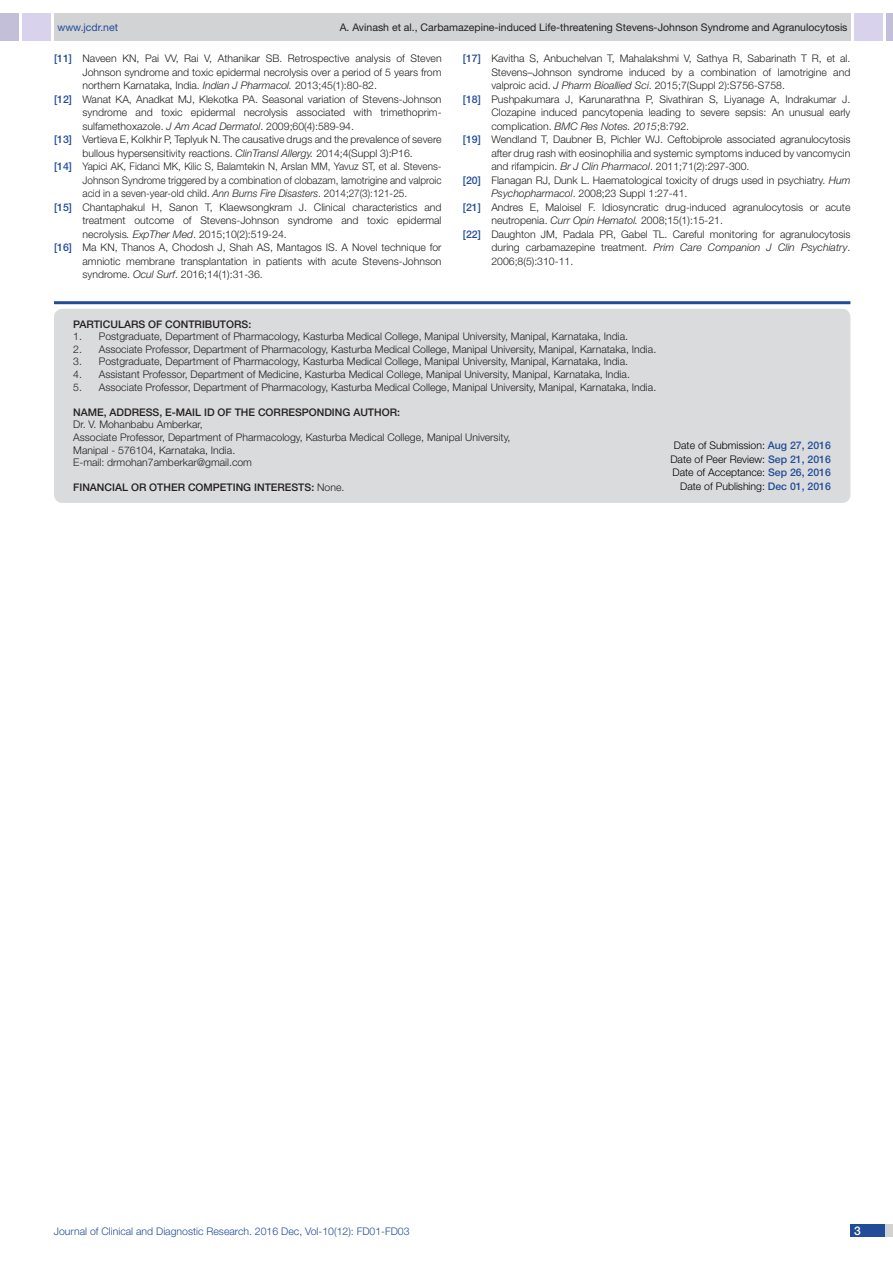
<style>
.page{position:relative;width:893px;height:1263px;background:#fff}
.page>*{position:absolute;margin:0;border:0;box-sizing:border-box;transform-origin:0 0}
.t1{font:500 12px "Helvetica Neue";color:#fff}
.con_particulars{font:300 10.5px "Helvetica Neue";color:#231f20}
.con_particulars-2{font:300 10.5px "Helvetica Neue";color:#231f20;scale:.95 1}
.t2{font:300 10.5px "Helvetica Neue";color:#000}
.con_particulars-3{font:500 10.5px "Helvetica Neue";color:#231f20}
.t3{font:10.5px "Helvetica Neue";color:#231f20}
.t4{font:300 10.5px "Helvetica Neue";color:#214c99}
.t5{font:italic 300 10.5px "Helvetica Neue";color:#231f20}
.t6{font:10.5px "Helvetica Neue";color:#214c99}
.s1{font-weight:500;color:#214c99}
.s2{font-style:italic}
.s3{font-style:normal}
.s4{font-weight:500}
</style>
<div class="page">
<div style="left:54px;top:13px;width:796px;height:28px;background:#d1d3d4"></div>
<div style="left:0;top:13px;width:19px;height:28px;background:#c3bfd8"></div>
<div style="left:22px;top:13px;width:29px;height:28px;background:#d9d2ec"></div>
<div style="left:886px;top:13px;width:7px;height:28px;background:#c3bfd8"></div>
<div style="left:854px;top:13px;width:29px;height:28px;background:#d9d2ec"></div>
<div style="left:850px;top:1224px;width:43px;height:13px;background:#d1d2d4"></div>
<div style="left:850px;top:1224px;width:35px;height:13px;background:#214c99"></div>
<hr style="left:54px;top:301px;width:796px;height:3px;background:#214c99">
<div style="left:54px;top:309px;width:796px;height:194px;background:#dadbdc;border-radius:9px"></div>
<p class="t6" style="left:57px;top:21px;width:62px">www.jcdr.net</p>
<p class="t3" style="left:340px;top:21px;width:509px">A. Avinash et al., Carbamazepine-induced Life-threatening Stevens-Johnson Syndrome and Agranulocytosis</p>
<p class="con_particulars" style="left:54px;top:52px;width:389px"><span class="s1">[11]</span> Naveen KN, Pai VV, Rai V, Athanikar SB. Retrospective analysis of Steven</p>
<p class="con_particulars" style="left:82px;top:66px;width:361px">Johnson syndrome and toxic epidermal necrolysis over a period of 5 years from</p>
<p class="con_particulars" style="left:82px;top:79px;width:296px">northern Karnataka, India. <span class="s2">Indian J Pharmacol.</span> 2013;45(1):80-82.</p>
<p class="con_particulars" style="left:54px;top:93px;width:389px"><span class="s1">[12]</span> Wanat KA, Anadkat MJ, Klekotka PA. Seasonal variation of Stevens-Johnson</p>
<p class="con_particulars" style="left:82px;top:106px;width:361px">syndrome and toxic epidermal necrolysis associated with trimethoprim-</p>
<p class="con_particulars" style="left:82px;top:120px;width:273px">sulfamethoxazole. <span class="s2">J Am Acad Dermatol</span>. 2009;60(4):589-94.</p>
<p class="con_particulars" style="left:54px;top:133px;width:389px"><span class="s1">[13]</span> Vertieva E, Kolkhir P, Teplyuk N. The causative drugs and the prevalence of severe</p>
<p class="con_particulars" style="left:82px;top:147px;width:332px">bullous hypersensitivity reactions. <span class="s2">ClinTransl Allergy.</span> 2014;4(Suppl 3):P16.</p>
<p class="con_particulars-2" style="left:54px;top:160px;width:409px"><span class="s1">[14]</span> Yapici AK, Fidanci MK, Kilic S, Balamtekin N, Arslan MM, Yavuz ST, et al. Stevens-</p>
<p class="con_particulars-2" style="left:82px;top:174px;width:379px">Johnson Syndrome triggered by a combination of clobazam, lamotrigine and valproic</p>
<p class="con_particulars-2" style="left:82px;top:187px;width:343px">acid in a seven-year-old child. <span class="s2">Ann Burns Fire Disasters</span>. 2014;27(3):121-25.</p>
<p class="con_particulars" style="left:54px;top:201px;width:389px"><span class="s1">[15]</span> Chantaphakul H, Sanon T, Klaewsongkram J. Clinical characteristics and</p>
<p class="con_particulars" style="left:82px;top:214px;width:361px">treatment outcome of Stevens-Johnson syndrome and toxic epidermal</p>
<p class="con_particulars" style="left:82px;top:228px;width:206px">necrolysis<span class="s2">. ExpTher Med</span>. 2015;10(2):519-24.</p>
<p class="con_particulars" style="left:54px;top:241px;width:389px"><span class="s1">[16]</span> Ma KN, Thanos A, Chodosh J, Shah AS, Mantagos IS. A Novel technique for</p>
<p class="con_particulars" style="left:82px;top:255px;width:361px">amniotic membrane transplantation in patients with acute Stevens-Johnson</p>
<p class="con_particulars" style="left:82px;top:268px;width:182px">syndrome. <span class="s2">Ocul Surf</span>. 2016;14(1):31-36.</p>
<p class="con_particulars" style="left:463px;top:52px;width:389px"><span class="s1">[17]</span> Kavitha S, Anbuchelvan T, Mahalakshmi V, Sathya R, Sabarinath T R, et al.</p>
<p class="con_particulars" style="left:491px;top:66px;width:361px">Stevens–Johnson syndrome induced by a combination of lamotrigine and</p>
<p class="con_particulars" style="left:491px;top:79px;width:295px">valproic acid. <span class="s2">J Pharm Bioallied Sci</span>. 2015;7(Suppl 2):S756-S758.</p>
<p class="con_particulars" style="left:463px;top:93px;width:389px"><span class="s1">[18]</span> Pushpakumara J, Karunarathna P, Sivathiran S, Liyanage A, Indrakumar J.</p>
<p class="con_particulars" style="left:491px;top:106px;width:361px">Clozapine induced pancytopenia leading to severe sepsis: An unusual early</p>
<p class="con_particulars" style="left:491px;top:120px;width:199px">complication. <span class="s2">BMC Res Notes. 2015</span>;8:792.</p>
<p class="con_particulars" style="left:463px;top:133px;width:389px"><span class="s1">[19]</span> Wendland T, Daubner B, Pichler WJ. Ceftobiprole associated agranulocytosis</p>
<p class="con_particulars" style="left:491px;top:147px;width:361px">after drug rash with eosinophilia and systemic symptoms induced by vancomycin</p>
<p class="con_particulars" style="left:491px;top:160px;width:260px">and rifampicin. <span class="s2">Br J Clin Pharmacol</span>. 2011;71(2):297-300.</p>
<p class="con_particulars" style="left:463px;top:174px;width:389px"><span class="s1">[20]</span> Flanagan RJ, Dunk L. Haematological toxicity of drugs used in psychiatry. <span class="s2">Hum</span></p>
<p class="con_particulars" style="left:491px;top:187px;width:198px"><span class="s2">Psychopharmacol</span>. 2008;23 Suppl 1:27-41.</p>
<p class="con_particulars" style="left:463px;top:201px;width:389px"><span class="s1">[21]</span> Andres E, Maloisel F. Idiosyncratic drug-induced agranulocytosis or acute</p>
<p class="con_particulars" style="left:491px;top:214px;width:233px">neutropenia. <span class="s2">Curr Opin Hematol.</span> 2008;15(1):15-21.</p>
<p class="con_particulars" style="left:463px;top:228px;width:389px"><span class="s1">[22]</span> Daughton JM, Padala PR, Gabel TL. Careful monitoring for agranulocytosis</p>
<p class="t5" style="left:491px;top:241px;width:361px"><span class="s3">during carbamazepine treatment.</span> Prim Care Companion J Clin Psychiatry<span class="s3">.</span></p>
<p class="con_particulars" style="left:491px;top:255px;width:83px">2006;8(5):310-11.</p>
<p class="con_particulars-3" style="left:73px;top:317px;width:107px">PARTI CULARS OF CONTRI</p>
<p class="con_particulars-3" style="left:205px;top:317px;width:16px">BUTOR</p>
<p class="con_particulars-3" style="left:242px;top:317px;width:11px">S:</p>
<p class="con_particulars" style="left:73px;top:330px;width:556px">1. Postgraduate, Department of Pharmacology, Kasturba Medical College, Manipal University, Manipal, Karnataka, India.</p>
<p class="con_particulars" style="left:73px;top:343px;width:584px">2. Associate Professor, Department of Pharmacology, Kasturba Medical College, Manipal University, Manipal, Karnataka, India.</p>
<p class="con_particulars" style="left:73px;top:355px;width:556px">3. Postgraduate, Department of Pharmacology, Kasturba Medical College, Manipal University, Manipal, Karnataka, India.</p>
<p class="con_particulars" style="left:73px;top:368px;width:558px">4. Assistant Professor, Department of Medicine, Kasturba Medical College, Manipal University, Manipal, Karnataka, India.</p>
<p class="con_particulars" style="left:73px;top:380px;width:584px">5. Associate Professor, Department of Pharmacology, Kasturba Medical College, Manipal University, Manipal, Karnataka, India.</p>
<p class="con_particulars-3" style="left:73px;top:406px;width:52px">NAME, ADDRE</p>
<p class="con_particulars-3" style="left:146px;top:406px;width:97px">SS, E-MAIL ID OF THE</p>
<p class="con_particulars-3" style="left:258px;top:406px;width:16px">CORRE</p>
<p class="con_particulars-3" style="left:295px;top:406px;width:22px">SPONDIN</p>
<p class="con_particulars-3" style="left:342px;top:406px;width:27px">G AUTHOR</p>
<p class="con_particulars-3" style="left:397px;top:406px;width:4px">:</p>
<p class="con_particulars" style="left:73px;top:418px;width:131px">Dr. V. Mohanbabu Amberkar,</p>
<p class="con_particulars" style="left:73px;top:431px;width:439px">Associate Professor, Department of Pharmacology, Kasturba Medical College, Manipal University,</p>
<p class="con_particulars" style="left:73px;top:443px;width:164px">Manipal - 576104, Karnataka, India.</p>
<p class="con_particulars" style="left:73px;top:456px;width:180px">E-mail: drmohan7amberkar@gmail.com</p>
<p class="con_particulars-3" style="left:73px;top:481px;width:85px">Financial OR OTHER</p>
<p class="con_particulars-3" style="left:188px;top:481px;width:39px">COMPETIN</p>
<p class="con_particulars-3" style="left:243px;top:481px;width:18px">G INTERE</p>
<p class="con_particulars" style="left:291px;top:481px;width:54px"><span class="s4">STS:</span> None.</p>
<p class="t2" style="left:674px;top:439px;width:158px">Date of Submission: <span class="s1">Aug 27, 2016</span></p>
<p class="t2" style="left:670px;top:453px;width:162px">Date of Peer Review: <span class="s1">Sep 21, 2016</span></p>
<p class="t2" style="left:673px;top:466px;width:160px">Date of Acceptance: <span class="s1">Sep 26, 2016</span></p>
<p class="t2" style="left:680px;top:480px;width:152px">Date of Publishing: <span class="s1">Dec 01, 2016</span></p>
<p class="t4" style="left:54px;top:1225px;width:357px">Journal of Clinical and Diagnostic Research. 2016 Dec, Vol-10(12): FD01-FD03</p>
<p class="t1" style="left:854px;top:1223px;width:8px">3</p>
</div>
